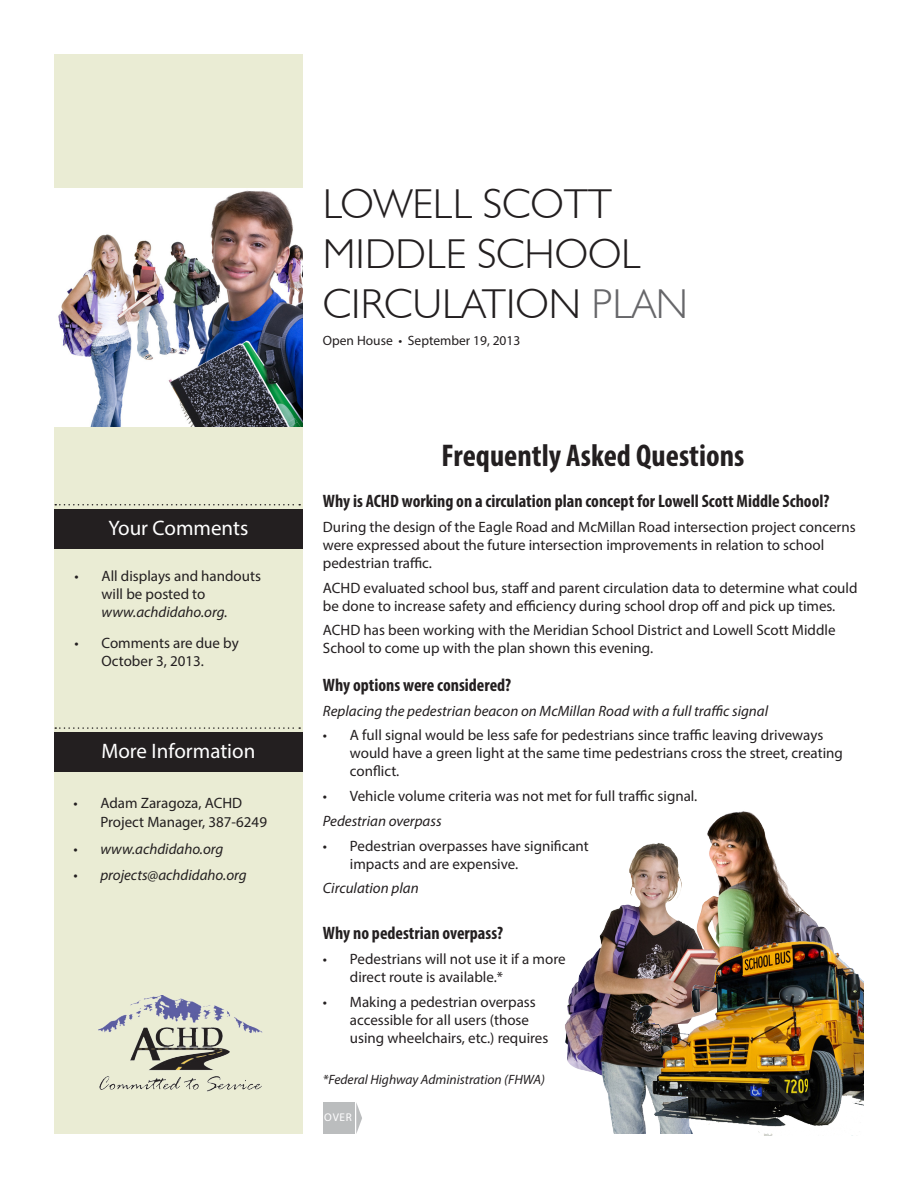
<style>
.page{position:relative;width:918px;height:1188px;background:#fff}
.page>*{position:absolute;margin:0;border:0;box-sizing:border-box;transform-origin:0 0}
.t1{font:300 41.7px "Humanist 521 BT";color:#231f20}
.t2{font:700 condensed 31.5px "Myriad Pro";color:#231f20}
.t3{font:21px "Myriad Pro";color:#fff}
.t4{font:700 condensed 18px "Myriad Pro";color:#231f20}
.t5{font:15px/18px "Myriad Pro";color:#231f20}
.t6{font:italic 15px "Myriad Pro";color:#231f20}
.t7{font:italic 13.5px "Myriad Pro";color:#231f20}
.t8{font:13.5px "Myriad Pro";color:#231f20}
.t9{font:11.25px "Myriad Pro";color:#fff}
.s1{font-style:italic}
.s2{color:#67676a}
.s3{color:#fff}
</style>
<div class="page">
<div style="left:55px;top:54px;width:248px;height:1080px;background:#eaecd4"></div>
<div style="left:54px;top:733px;width:248px;height:39px;background:#231f20"></div>
<svg style="left:55px;top:727px;width:245px;height:2px"></svg>
<img style="left:98px;top:996px;width:165px;height:96px">
<div style="left:54px;top:509px;width:248px;height:39px;background:#231f20"></div>
<svg style="left:55px;top:504px;width:245px;height:2px"></svg>
<div style="left:323px;top:1102px;width:31px;height:32px;background:#bbbdbe"></div>
<svg style="left:356px;top:1103px;width:6px;height:31px"></svg>
<img style="left:707px;top:811px;width:124px;height:127px">
<img style="left:565px;top:842px;width:175px;height:292px">
<img style="left:627px;top:938px;width:237px;height:197px">
<img style="left:55px;top:189px;width:248px;height:237px">
<p class="t3" style="left:108px;top:515px;width:142px">Your Comments</p>
<p class="t5" style="left:102px;top:566px;width:161px;text-indent:-27px">• All displays and handouts will be posted to <span class="s1">www.achdidaho.org.</span></p>
<p class="t5" style="left:75px;top:634px;width:166px;text-align:center">• Comments are due by<br>October 3, 2013.</p>
<p class="t3" style="left:101px;top:738px;width:155px">More Information</p>
<p class="t5" style="left:100px;top:793px;width:168px;line-height:19.5px;text-indent:-27px">• Adam Zaragoza, ACHD<br>Project Manager, 387-6249</p>
<p class="t6" style="left:73px;top:839px;width:152px">• www.achdidaho.org</p>
<p class="t6" style="left:73px;top:865px;width:175px">• projects@achdidaho.org</p>
<p class="t1" style="left:323px;top:178px;width:291px">LOWELL SCOTT</p>
<p class="t1" style="left:323px;top:228px;width:320px">MIDDLE SCHOOL</p>
<p class="t1" style="left:323px;top:278px;width:367px">CIRCULATION <span class="s2">PLAN</span></p>
<p class="t8" style="left:323px;top:332px;width:199px">Open House <span class="s3">.</span>• September 19, 2013</p>
<p class="t2" style="left:442px;top:436px;width:304px">Frequently Asked Questions</p>
<p class="t4" style="left:323px;top:490px;width:508px">Why is ACHD working on a circulation plan concept for Lowell Scott Middle School?</p>
<p class="t5" style="left:323px;top:518px;width:534px">During the design of the Eagle Road and McMillan Road intersection project concerns were expressed about the future intersection improvements in relation to school pedestrian traffic.</p>
<p class="t5" style="left:323px;top:578px;width:536px">ACHD evaluated school bus, staff and parent circulation data to determine what could be done to increase safety and efficiency during school drop off and pick up times.</p>
<p class="t5" style="left:323px;top:621px;width:514px">ACHD has been working with the Meridian School District and Lowell Scott Middle<br>School to come up with the plan shown this evening.</p>
<p class="t4" style="left:323px;top:674px;width:190px">Why options were considered?</p>
<p class="t6" style="left:323px;top:701px;width:447px">Replacing the pedestrian beacon on McMillan Road with a full traffic signal</p>
<p class="t5" style="left:350px;top:726px;width:495px;text-indent:-27px">• A full signal would be less safe for pedestrians since traffic leaving driveways would have a green light at the same time pedestrians cross the street, creating conflict.</p>
<p class="t5" style="left:323px;top:787px;width:376px">• Vehicle volume criteria was not met for full traffic signal.</p>
<p class="t6" style="left:323px;top:812px;width:120px">Pedestrian overpass</p>
<p class="t5" style="left:350px;top:836px;width:240px;text-indent:-27px">• Pedestrian overpasses have significant impacts and are expensive.</p>
<p class="t6" style="left:323px;top:879px;width:97px">Circulation plan</p>
<p class="t4" style="left:323px;top:922px;width:182px">Why no pedestrian overpass?</p>
<p class="t5" style="left:350px;top:950px;width:217px;text-indent:-27px">• Pedestrians will not use it if a more direct route is available.*</p>
<p class="t5" style="left:350px;top:992px;width:200px;text-indent:-27px">• Making a pedestrian overpass accessible for all users (those using wheelchairs, etc.) requires</p>
<p class="t7" style="left:323px;top:1071px;width:224px">*Federal Highway Administration (FHWA)</p>
<p class="t9" style="left:324px;top:1111px;width:29px">OVER</p>
</div>
